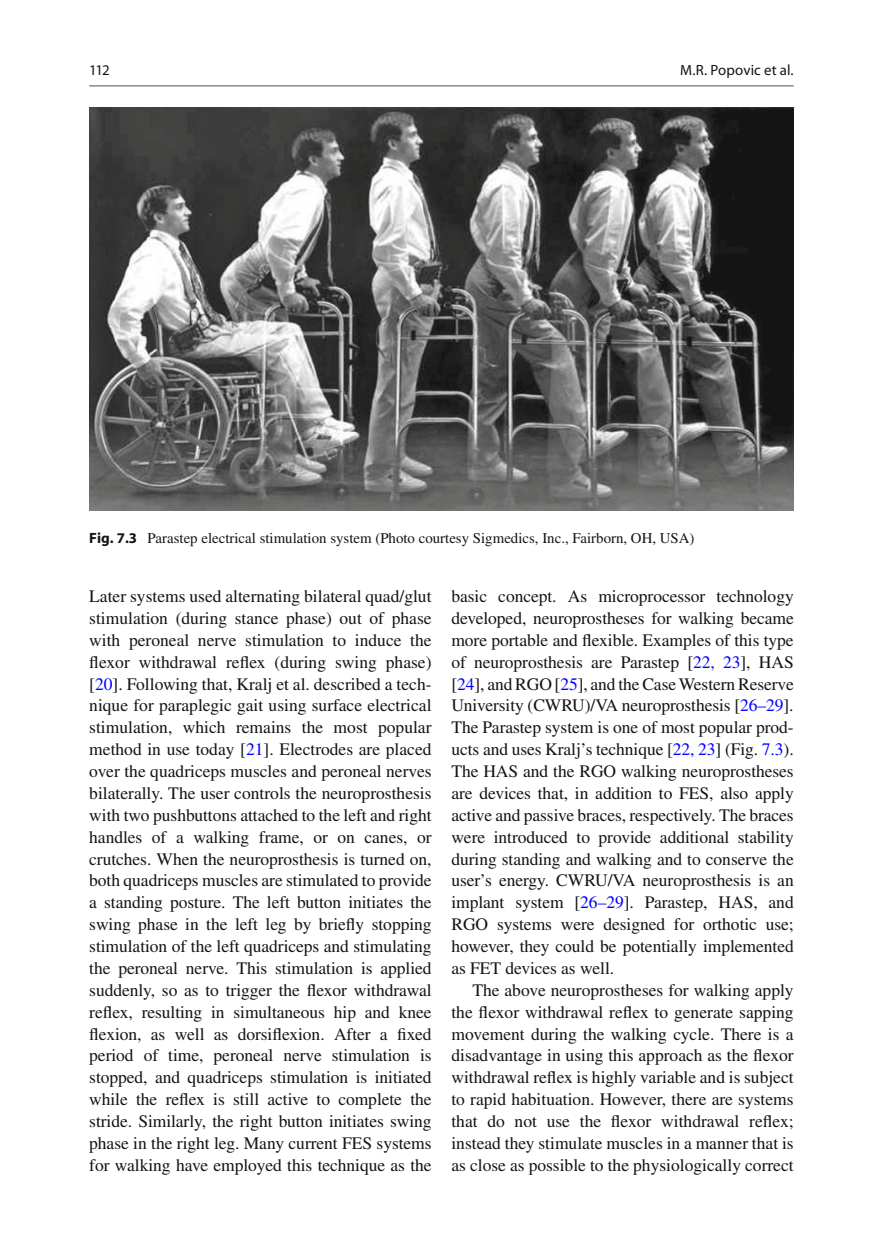
<style>
.page{position:relative;width:883px;height:1260px;background:#fff}
.page>*{position:absolute;margin:0;border:0;box-sizing:border-box;transform-origin:0 0}
.t1{font:17.5px/21.9px "Times";letter-spacing:-.005em;color:#131413;text-align:justify}
.t2{font:14.88px "Times";color:#131413}
.t3{font:14.88px "Myriad";letter-spacing:.005em;color:#131413}
.s1{font-family:"Myriad";font-weight:700}
.s2{color:#00f}
</style>
<div class="page">
<hr style="left:89px;top:85px;width:705px;height:2px;background:#989898">
<img style="left:89px;top:107px;width:705px;height:404px">
<p class="t3" style="left:89px;top:64px;width:22px">112</p>
<p class="t3" style="left:680px;top:64px;width:115px">M.R. Popovic et al.</p>
<p class="t2" style="left:89px;top:532px;width:607px"><span class="s1">Fig. 7.3</span> Parastep electrical stimulation system (Photo courtesy Sigmedics, Inc., Fairborn, OH, USA)</p>
<p class="t1" style="left:89px;top:587px;width:344px">Later systems used alternating bilateral quad/glut stimulation (during stance phase) out of phase with peroneal nerve stimulation to induce the flexor withdrawal reflex (during swing phase) [ <span class="s2">20</span> ] . Following that, Kralj et al. described a tech&shy;nique for paraplegic gait using surface electrical stimulation, which remains the most popular method in use today [ <span class="s2">21</span> ] . Electrodes are placed over the quadriceps muscles and peroneal nerves bilaterally. The user controls the neuroprosthesis with two pushbuttons attached to the left and right handles of a walking frame, or on canes, or crutches. When the neuroprosthesis is turned on, both quadriceps muscles are stimulated to provide a standing posture. The left button initiates the swing phase in the left leg by briefly stopping stimulation of the left quadriceps and stimulating the peroneal nerve. This stimulation is applied suddenly, so as to trigger the flexor withdrawal reflex, resulting in simultaneous hip and knee flexion, as well as dorsiflexion. After a fixed period of time, peroneal nerve stimulation is stopped, and quadriceps stimulation is initiated while the reflex is still active to complete the stride. Similarly, the right button initiates swing phase in the right leg. Many current FES systems for walking have employed this technique as the</p>
<p class="t1" style="left:451px;top:587px;width:344px">basic concept. As microprocessor technology developed, neuroprostheses for walking became more portable and flexible. Examples of this type of neuroprosthesis are Parastep [ <span class="s2">22, 23</span> ] , HAS [ <span class="s2">24</span> ] , and RGO [ <span class="s2">25</span> ] , and the Case Western Reserve University (CWRU)/VA neuroprosthesis [ <span class="s2">26–29</span> ] .<br>The Parastep system is one of most popular prod&shy;ucts and uses Kralj’s technique [ <span class="s2">22, 23</span> ] (Fig. <span class="s2">7.3</span> ).<br>The HAS and the RGO walking neuroprostheses are devices that, in addition to FES, also apply active and passive braces, respectively. The braces were introduced to provide additional stability during standing and walking and to conserve the user’s energy. CWRU/VA neuroprosthesis is an implant system [ <span class="s2">26–29</span> ] . Parastep, HAS, and RGO systems were designed for orthotic use; however, they could be potentially implemented as FET devices as well.</p>
<p class="t1" style="left:451px;top:981px;width:344px;text-indent:21px">The above neuroprostheses for walking apply the flexor withdrawal reflex to generate sapping movement during the walking cycle. There is a disadvantage in using this approach as the flexor withdrawal reflex is highly variable and is subject to rapid habituation. However, there are systems that do not use the flexor withdrawal reflex; instead they stimulate muscles in a manner that is as close as possible to the physiologically correct</p>
</div>
